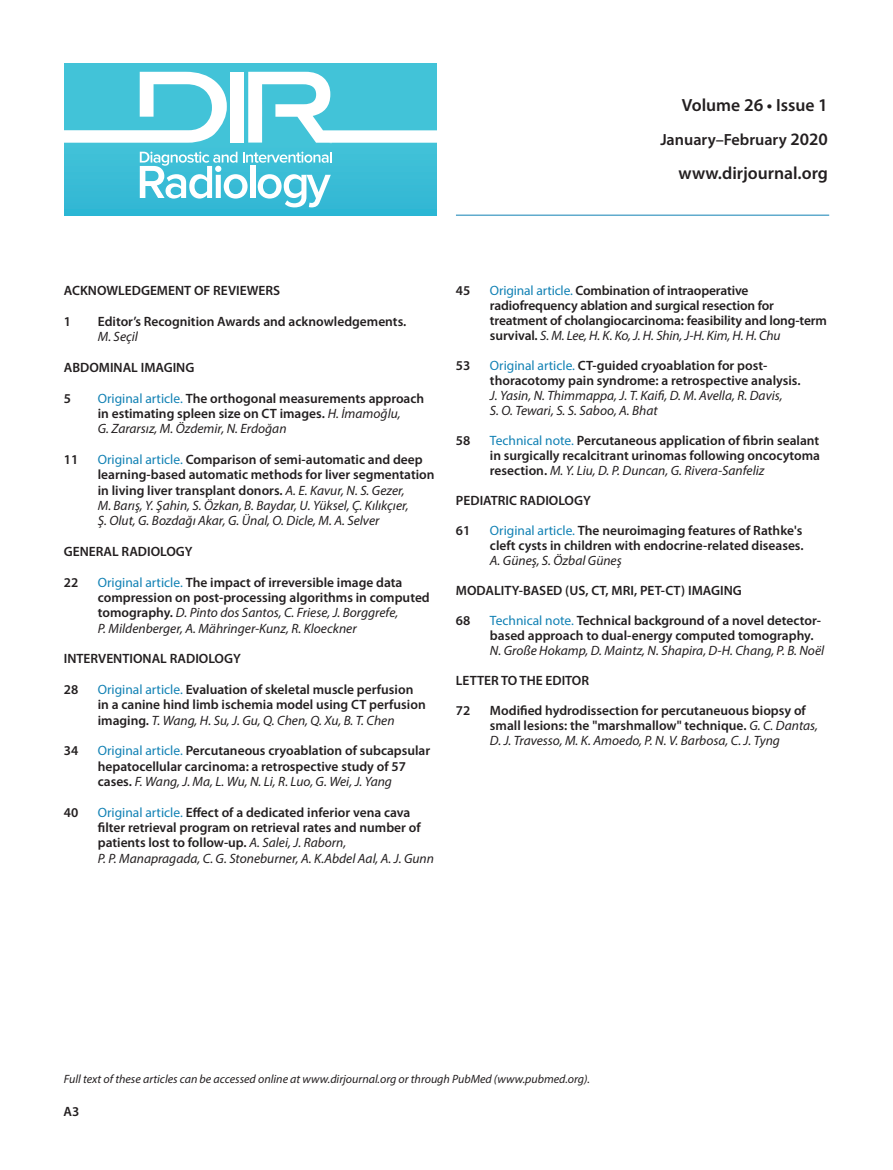
<style>
.page{position:relative;width:893px;height:1170px;background:#fff}
.page>*{position:absolute;margin:0;border:0;box-sizing:border-box;transform-origin:0 0}
.t1{font:600 17.7px "Myriad Pro";color:#231f20}
.t2{font:600 16.2px "Myriad Pro";color:#231f20}
.t3{font:600 13.5px/15px "Myriad Pro";color:#231f20}
.t4{font:italic 13.5px/15.3px "Myriad Pro";color:#231f20}
.t5{font:italic 12px "Myriad Pro";color:#231f20}
.s1{font-size:18px}
.s2{font-size:17.4px}
.s3{font-weight:400;font-style:italic}
.s4{font-weight:400;color:#1181b4}
.s5{font-style:normal;color:#1181b4}
.s6{font-weight:600;font-style:normal}
</style>
<div class="page">
<div style="left:65px;top:64px;width:371px;height:151px;background:linear-gradient(to bottom,#46c6d9,#36bad5)"></div>
<div style="left:230px;top:72px;width:14px;height:71px;background:#fff"></div>
<svg style="left:64px;top:72px;width:163px;height:71px"></svg>
<svg style="left:248px;top:72px;width:189px;height:71px"></svg>
<svg style="left:140px;top:152px;width:296px;height:63px"></svg>
<hr style="left:456px;top:215px;width:373px;height:1px;background:#1181b4">
<p class="t1" style="left:682px;top:94px;width:148px">Volume <span class="s1">26</span> • Issue <span class="s1">1</span></p>
<p class="t2" style="left:660px;top:129px;width:169px">January–February <span class="s2">2020</span></p>
<p class="t1" style="left:678px;top:162px;width:151px">www.dirjournal.org</p>
<p class="t3" style="left:64px;top:283px;width:218px">ACKNOWLEDGEMENT OF REVIEWERS</p>
<p class="t3" style="left:64px;top:313px;width:9px">1</p>
<p class="t3" style="left:98px;top:313px;width:310px">Editor’s Recognition Awards and acknowledgements.<br><span class="s3">M. Seçil</span></p>
<p class="t3" style="left:64px;top:359px;width:132px">ABDOMINAL IMAGING</p>
<p class="t3" style="left:64px;top:390px;width:9px">5</p>
<p class="t3" style="left:98px;top:390px;width:328px"><span class="s4">Original article.</span> The orthogonal measurements approach in estimating spleen size on CT images. <span class="s3">H. İmamoğlu,<br>G. Zararsız, M. Özdemir, N. Erdoğan</span></p>
<p class="t3" style="left:64px;top:451px;width:16px">11</p>
<p class="t4" style="left:98px;top:451px;width:338px"><span class="s5">Original article.</span> <span class="s6">Comparison of semi-automatic and deep learning-based automatic methods for liver segmentation in living liver transplant donors.</span> A. E. Kavur, N. S. Gezer,<br>M. Barış, Y. Şahin, S. Özkan, B. Baydar, U. Yüksel, Ç. Kılıkçıer,<br>Ş. Olut, G. Bozdağı Akar, G. Ünal, O. Dicle, M. A. Selver</p>
<p class="t3" style="left:64px;top:543px;width:130px">GENERAL RADIOLOGY</p>
<p class="t3" style="left:64px;top:574px;width:16px">22</p>
<p class="t3" style="left:98px;top:574px;width:333px"><span class="s4">Original article.</span> The impact of irreversible image data compression on post-processing algorithms in computed tomography. <span class="s3">D. Pinto dos Santos, C. Friese, J. Borggrefe,<br>P. Mildenberger, A. Mähringer-Kunz, R. Kloeckner</span></p>
<p class="t3" style="left:64px;top:651px;width:179px">INTERVENTIONAL RADIOLOGY</p>
<p class="t3" style="left:64px;top:681px;width:16px">28</p>
<p class="t3" style="left:98px;top:681px;width:329px"><span class="s4">Original article.</span> Evaluation of skeletal muscle perfusion in a canine hind limb ischemia model using CT perfusion imaging. <span class="s3">T. Wang, H. Su, J. Gu, Q. Chen, Q. Xu, B. T. Chen</span></p>
<p class="t3" style="left:64px;top:743px;width:16px">34</p>
<p class="t3" style="left:98px;top:742px;width:334px"><span class="s4">Original article.</span> Percutaneous cryoablation of subcapsular hepatocellular carcinoma: a retrospective study of 57 cases. <span class="s3">F. Wang, J. Ma, L. Wu, N. Li, R. Luo, G. Wei, J. Yang</span></p>
<p class="t3" style="left:64px;top:804px;width:16px">40</p>
<p class="t3" style="left:98px;top:804px;width:338px"><span class="s4">Original article.</span> Effect of a dedicated inferior vena cava filter retrieval program on retrieval rates and number of patients lost to follow-up. <span class="s3">A. Salei, J. Raborn,<br>P. P. Manapragada, C. G. Stoneburner, A. K.Abdel Aal, A. J. Gunn</span></p>
<p class="t3" style="left:456px;top:283px;width:16px">45</p>
<p class="t3" style="left:490px;top:283px;width:339px"><span class="s4">Original article.</span> Combination of intraoperative radiofrequency ablation and surgical resection for treatment of cholangiocarcinoma: feasibility and long-term survival. <span class="s3">S. M. Lee, H. K. Ko, J. H. Shin, J-H. Kim, H. H. Chu</span></p>
<p class="t3" style="left:456px;top:358px;width:16px">53</p>
<p class="t3" style="left:490px;top:358px;width:312px"><span class="s4">Original article.</span> CT-guided cryoablation for post&shy;thoracotomy pain syndrome: a retrospective analysis.<br><span class="s3">J. Yasin, N. Thimmappa, J. T. Kaifi, D. M. Avella, R. Davis,<br>S. O. Tewari, S. S. Saboo, A. Bhat</span></p>
<p class="t3" style="left:456px;top:433px;width:16px">58</p>
<p class="t3" style="left:490px;top:433px;width:332px;text-align:justify"><span class="s4">Technical note.</span> Percutaneous application of fibrin sealant in surgically recalcitrant urinomas following oncocytoma resection. <span class="s3">M. Y. Liu, D. P. Duncan, G. Rivera-Sanfeliz</span></p>
<p class="t3" style="left:456px;top:493px;width:136px">PEDIATRIC RADIOLOGY</p>
<p class="t3" style="left:456px;top:523px;width:16px">61</p>
<p class="t3" style="left:490px;top:523px;width:315px;text-align:justify"><span class="s4">Original article.</span> The neuroimaging features of Rathke's cleft cysts in children with endocrine-related diseases.<br><span class="s3">A. Güneş, S. Özbal Güneş</span></p>
<p class="t3" style="left:456px;top:583px;width:287px">MODALITY-BASED (US, CT, MRI, PET-CT) IMAGING</p>
<p class="t3" style="left:456px;top:613px;width:16px">68</p>
<p class="t3" style="left:490px;top:613px;width:336px"><span class="s4">Technical note.</span> Technical background of a novel detector&shy;based approach to dual-energy computed tomography.<br><span class="s3">N. Große Hokamp, D. Maintz, N. Shapira, D-H. Chang, P. B. Noël</span></p>
<p class="t3" style="left:456px;top:673px;width:135px">LETTER TO THE EDITOR</p>
<p class="t3" style="left:456px;top:703px;width:16px">72</p>
<p class="t3" style="left:490px;top:703px;width:330px">Modified hydrodissection for percutaneuous biopsy of small lesions: the "marshmallow" technique. <span class="s3">G. C. Dantas,<br>D. J. Travesso, M. K. Amoedo, P. N. V. Barbosa, C. J. Tyng</span></p>
<p class="t5" style="left:64px;top:1071px;width:528px">Full text of these articles can be accessed online at www.dirjournal.org or through PubMed (www.pubmed.org).</p>
<p class="t3" style="left:64px;top:1103px;width:17px">A3</p>
</div>
